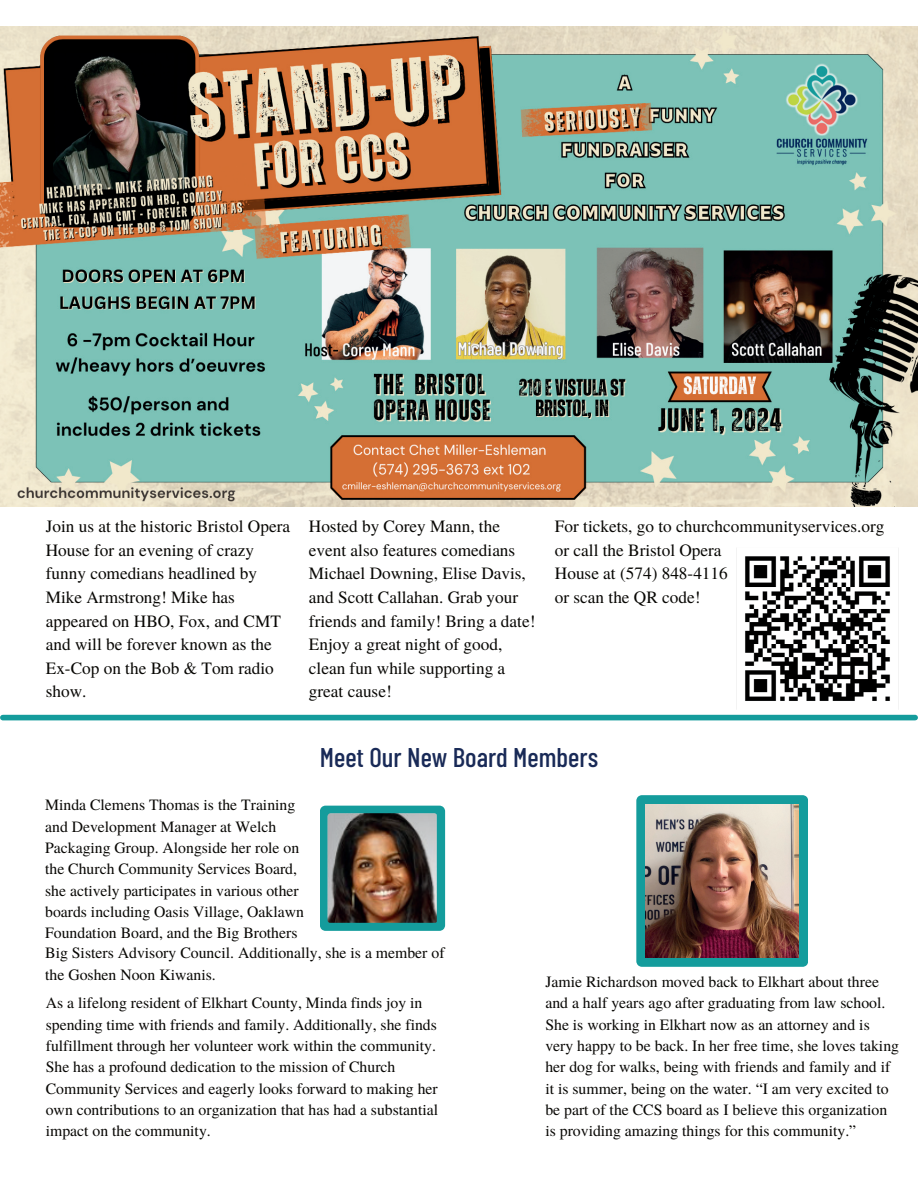
<style>
.page{position:relative;width:918px;height:1188px;background:#fff}
.page>*{position:absolute;margin:0;border:0;box-sizing:border-box;transform-origin:0 0}
.t1{font:500 27px "Barlow Condensed";color:#192a57}
.t2{font:17.25px/23.7px "Te X Gyre Termes";color:#080704}
.t3{font:15.75px/21.3px "Te X Gyre Termes";color:#080704}
</style>
<div class="page">
<img style="left:0;top:26px;width:918px;height:481px">
<div style="left:3px;top:715px;width:912px;height:5px;background:#149c9c"></div>
<div style="left:320px;top:806px;width:125px;height:125px;background:#149c9c"></div>
<img style="left:327px;top:813px;width:111px;height:110px;border-radius:3px">
<svg style="left:636px;top:795px;width:172px;height:172px;background:#1e9a9a"></svg>
<img style="left:646px;top:804px;width:153px;height:153px">
<img style="left:729px;top:548px;width:177px;height:167px">
<p class="t2" style="left:46px;top:514px;width:246px">Join us at the historic Bristol Opera<br>House for an evening of crazy funny comedians headlined by<br>Mike Armstrong! Mike has appeared on HBO, Fox, and CMT and will be forever known as the<br>Ex-Cop on the Bob &amp; Tom radio show.</p>
<p class="t2" style="left:309px;top:514px;width:228px">Hosted by Corey Mann, the event also features comedians<br>Michael Downing, Elise Davis, and Scott Callahan. Grab your friends and family! Bring a date!<br>Enjoy a great night of good, clean fun while supporting a great cause!</p>
<p class="t2" style="left:555px;top:514px;width:331px">For tickets, go to churchcommunityservices.org or call the Bristol Opera<br>House at (574) 848-4116<br>or scan the QR code!</p>
<p class="t3" style="left:45px;top:794px;width:260px">Minda Clemens Thomas is the Training and Development Manager at Welch Packaging Group. Alongside her role on the Church Community Services Board, she actively participates in various other boards including Oasis Village, Oaklawn Foundation Board, and the Big Brothers</p>
<h1 class="t1" style="left:320px;top:740px;width:280px">Meet Our New Board Members</h1>
<p class="t3" style="left:45px;top:941px;width:401px">Big Sisters Advisory Council. Additionally, she is a member of the Goshen Noon Kiwanis.</p>
<p class="t3" style="left:46px;top:992px;width:394px">As a lifelong resident of Elkhart County, Minda finds joy in spending time with friends and family. Additionally, she finds fulfillment through her volunteer work within the community.<br>She has a profound dedication to the mission of Church Community Services and eagerly looks forward to making her own contributions to an organization that has had a substantial impact on the community.</p>
<p class="t3" style="left:545px;top:970px;width:355px">Jamie Richardson moved back to Elkhart about three and a half years ago after graduating from law school.<br>She is working in Elkhart now as an attorney and is very happy to be back. In her free time, she loves taking her dog for walks, being with friends and family and if it is summer, being on the water. “I am very excited to be part of the CCS board as I believe this organization is providing amazing things for this community.”</p>
</div>
